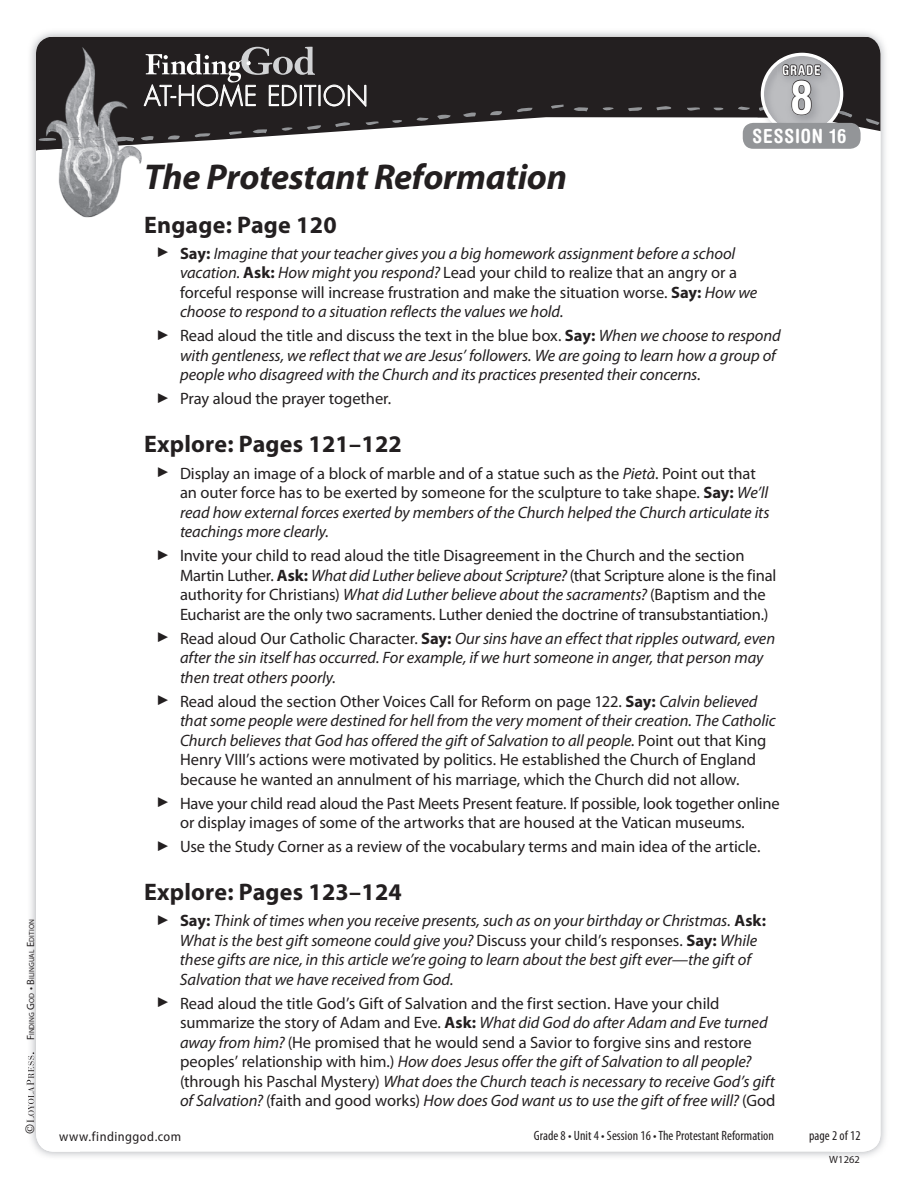
<style>
.page{position:relative;width:918px;height:1188px;background:#fff}
.page>*{position:absolute;margin:0;border:0;box-sizing:border-box;transform-origin:0 0}
.t1{font:700 condensed 46.5px "Helvetica Rounded LT Std";color:#fff}
.t2{font:italic 700 36px "Myriad Pro";letter-spacing:-.01em;color:#231f20}
.t3{font:300 27px "Futura Std";letter-spacing:.035em;color:#fff;scale:.96 1}
.t4{font:700 24px "Myriad Pro";letter-spacing:.01em;color:#231f20}
.t5{font:700 condensed 19.5px "Helvetica Rounded LT Std";letter-spacing:.045em;color:#fff}
.t6{font:16.5px/19.5px "Myriad Pro";letter-spacing:-.005em;color:#231f20}
.t7{font:italic 16.5px/19.5px "Myriad Pro";letter-spacing:-.005em;color:#231f20}
.t8{font:condensed 13.5px "Myriad Pro";letter-spacing:.005em;color:#231f20}
.t9{font:semi-condensed 13.5px "Myriad Pro";letter-spacing:.035em;color:#231f20}
.t10{font:700 condensed 13.5px "Helvetica Rounded LT Std";letter-spacing:.065em;color:#fff}
.t11{font:12px "Janson Text LT Std";color:#231f20}
.t12{font:10.5px "Myriad Pro";letter-spacing:.005em;color:#231f20}
.t13{font:7.35px "Myriad Pro";letter-spacing:.005em;color:#231f20}
.s1{font-size:10.5px}
.s2{font-weight:700;font-style:normal}
.s3{font-style:normal}
.s4{font-style:italic}
.s5{font-weight:700}
</style>
<div class="page">
<img style="left:30px;top:32px;width:855px;height:49px">
<img style="left:30px;top:81px;width:51px;height:1076px">
<img style="left:836px;top:81px;width:50px;height:1076px">
<div style="left:36px;top:36px;width:844px;height:1116px;background:#fff;border-radius:18px"></div>
<svg style="left:36px;top:37px;width:844px;height:114px;fill:#231f20"></svg>
<svg style="left:866px;top:118px;width:13px;height:7px"></svg>
<svg style="left:738px;top:105px;width:12px;height:6px"></svg>
<svg style="left:713px;top:107px;width:10px;height:4px"></svg>
<svg style="left:687px;top:107px;width:13px;height:6px"></svg>
<svg style="left:657px;top:105px;width:14px;height:5px"></svg>
<svg style="left:628px;top:107px;width:14px;height:5px"></svg>
<svg style="left:603px;top:107px;width:11px;height:5px"></svg>
<svg style="left:574px;top:106px;width:14px;height:7px"></svg>
<svg style="left:551px;top:105px;width:13px;height:4px"></svg>
<svg style="left:517px;top:108px;width:16px;height:5px"></svg>
<svg style="left:490px;top:111px;width:12px;height:6px"></svg>
<svg style="left:463px;top:112px;width:13px;height:7px"></svg>
<svg style="left:437px;top:114px;width:14px;height:5px"></svg>
<svg style="left:417px;top:116px;width:12px;height:5px"></svg>
<svg style="left:392px;top:120px;width:10px;height:4px"></svg>
<svg style="left:366px;top:121px;width:13px;height:7px"></svg>
<svg style="left:335px;top:121px;width:15px;height:6px"></svg>
<svg style="left:307px;top:125px;width:14px;height:5px"></svg>
<svg style="left:282px;top:127px;width:11px;height:5px"></svg>
<svg style="left:253px;top:129px;width:14px;height:6px"></svg>
<svg style="left:229px;top:131px;width:13px;height:4px"></svg>
<svg style="left:195px;top:133px;width:15px;height:6px"></svg>
<svg style="left:168px;top:135px;width:12px;height:7px"></svg>
<svg style="left:27px;top:1052px;width:7px;height:71px"></svg>
<svg style="left:144px;top:47px;width:222px;height:60px;background:#4d4a4b"></svg>
<img style="left:757px;top:49px;width:96px;height:74px">
<svg style="left:759px;top:32px;width:93px;height:119px;background:#818082"></svg>
<div style="left:743px;top:123px;width:118px;height:26px;background:#939598;border-radius:10px"></div>
<img style="left:46px;top:150px;width:96px;height:67px">
<img style="left:46px;top:47px;width:96px;height:103px">
<svg style="left:93px;top:137px;width:11px;height:5px"></svg>
<svg style="left:70px;top:137px;width:10px;height:3px"></svg>
<svg style="left:38px;top:138px;width:18px;height:4px"></svg>
<svg style="left:141px;top:135px;width:13px;height:6px"></svg>
<svg style="left:115px;top:136px;width:19px;height:6px"></svg>
<p class="t13" style="left:28px;top:1040px;width:122px;rotate:-90deg"><span class="s1">F</span>INDING <span class="s1">G</span>OD <span class="s1">•</span> <span class="s1">B</span>ILINGUAL <span class="s1">E</span>DITION</p>
<p class="t11" style="left:22px;top:1134px;width:12px;rotate:-90deg">©</p>
<h3 class="t3" style="left:144px;top:79px;width:235px">AT-HOME EDITION</h3>
<p class="t10" style="left:782px;top:62px;width:40px">GRADE</p>
<h1 class="t1" style="left:790px;top:69px;width:24px">8</h1>
<p class="t5" style="left:753px;top:124px;width:95px">SESSION 16</p>
<h2 class="t2" style="left:144px;top:157px;width:425px">The Protestant Reformation</h2>
<h3 class="t4" style="left:144px;top:211px;width:194px">Engage: Page 120</h3>
<p class="t7" style="left:180px;top:244px;width:579px;text-indent:-23px">▶ <span class="s2">Say:</span> Imagine that your teacher gives you a big homework assignment before a school vacation. <span class="s2">Ask:</span> How might you respond? <span class="s3">Lead your child to realize that an angry or a forceful response will increase frustration and make the situation worse.</span> <span class="s2">Say:</span> How we choose to respond to a situation reflects the values we hold.</p>
<p class="t7" style="left:180px;top:326px;width:602px;text-indent:-23px">▶ <span class="s3">Read aloud the title and discuss the text in the blue box.</span> <span class="s2">Say:</span> When we choose to respond with gentleness, we reflect that we are Jesus’ followers. We are going to learn how a group of people who disagreed with the Church and its practices presented their concerns.</p>
<p class="t6" style="left:157px;top:389px;width:235px">▶ Pray aloud the prayer together.</p>
<h3 class="t4" style="left:144px;top:431px;width:259px">Explore: Pages 121–122</h3>
<p class="t6" style="left:180px;top:464px;width:591px;text-indent:-22px">▶ Display an image of a block of marble and of a statue such as the <span class="s4">Pietà</span>. Point out that an outer force has to be exerted by someone for the sculpture to take shape. <span class="s5">Say:</span> <span class="s4">We’ll read how external forces exerted by members of the Church helped the Church articulate its teachings more clearly.</span></p>
<p class="t6" style="left:180px;top:546px;width:598px;text-indent:-22px">▶ Invite your child to read aloud the title Disagreement in the Church and the section Martin Luther. <span class="s5">Ask:</span> <span class="s4">What did Luther believe about Scripture?</span> (that Scripture alone is the final authority for Christians) <span class="s4">What did Luther believe about the sacraments?</span> (Baptism and the Eucharist are the only two sacraments. Luther denied the doctrine of transubstantiation.)</p>
<p class="t7" style="left:180px;top:629px;width:597px;text-indent:-22px">▶ <span class="s3">Read aloud Our Catholic Character.</span> <span class="s2">Say:</span> Our sins have an effect that ripples outward, even after the sin itself has occurred. For example, if we hurt someone in anger, that person may then treat others poorly.</p>
<p class="t6" style="left:180px;top:692px;width:597px;text-indent:-22px">▶ Read aloud the section Other Voices Call for Reform on page 122. <span class="s5">Say:</span> <span class="s4">Calvin believed that some people were destined for hell from the very moment of their creation. The Catholic Church believes that God has offered the gift of Salvation to all people.</span> Point out that King Henry VIII’s actions were motivated by politics. He established the Church of England because he wanted an annulment of his marriage, which the Church did not allow.</p>
<p class="t6" style="left:180px;top:794px;width:601px;text-indent:-22px">▶ Have your child read aloud the Past Meets Present feature. If possible, look together online or display images of some of the artworks that are housed at the Vatican museums<span class="s4">.</span></p>
<p class="t6" style="left:158px;top:837px;width:604px">▶ Use the Study Corner as a review of the vocabulary terms and main idea of the article.</p>
<h3 class="t4" style="left:144px;top:878px;width:259px">Explore: Pages 123–124</h3>
<p class="t7" style="left:180px;top:911px;width:588px;text-indent:-22px">▶ <span class="s2">Say:</span> Think of times when you receive presents, such as on your birthday or Christmas. <span class="s2">Ask:<br></span>What is the best gift someone could give you? <span class="s3">Discuss your child’s responses.</span> <span class="s2">Say:</span> While these gifts are nice, in this article we’re going to learn about the best gift ever—the gift of Salvation that we have received from God.</p>
<p class="t6" style="left:180px;top:994px;width:597px;text-indent:-22px">▶ Read aloud the title God’s Gift of Salvation and the first section. Have your child summarize the story of Adam and Eve. <span class="s5">Ask:</span> <span class="s4">What did God do after Adam and Eve turned away from him?</span> (He promised that he would send a Savior to forgive sins and restore peoples’ relationship with him.) <span class="s4">How does Jesus offer the gift of Salvation to all people? </span>(through his Paschal Mystery) <span class="s4">What does the Church teach is necessary to receive God’s gift of Salvation?</span> (faith and good works) <span class="s4">How does God want us to use the gift of free will?</span> (God</p>
<p class="t9" style="left:59px;top:1129px;width:124px">www.findinggod.com</p>
<p class="t8" style="left:534px;top:1128px;width:242px">Grade 8 • Unit 4 • Session 16 • The Protestant Reformation</p>
<p class="t8" style="left:809px;top:1128px;width:53px">page 2 of 12</p>
<p class="t12" style="left:829px;top:1154px;width:32px">W1262</p>
</div>
